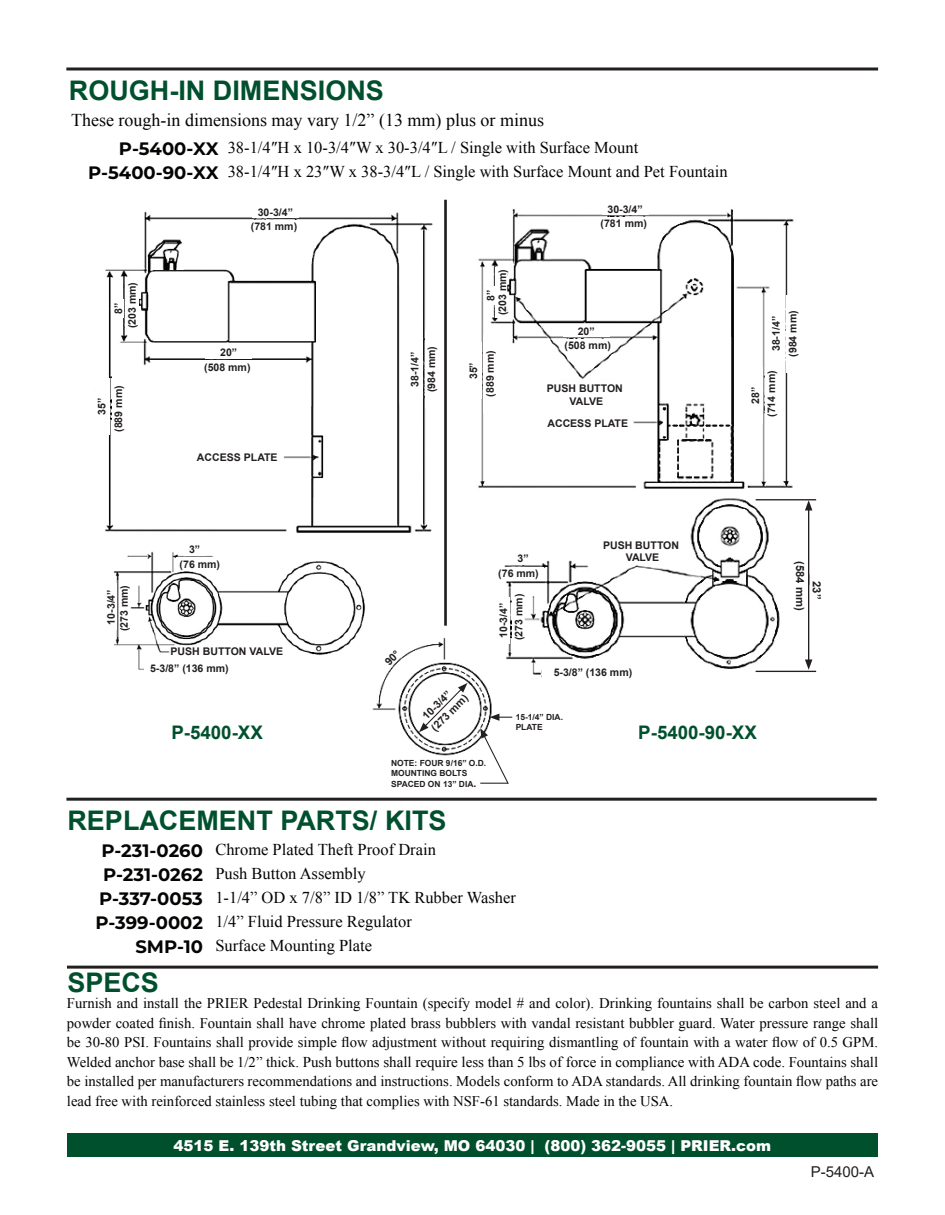
<style>
.page{position:relative;width:945px;height:1215px;background:#fff}
.page>*{position:absolute;margin:0;border:0;box-sizing:border-box;transform-origin:0 0}
.t1{font:700 27px "Arial";color:#00502e}
.t2{font:700 18.75px "Arial";color:#00502e}
.t3{font:700 18px/24px "Montserrat";color:#040503;text-align:right}
.t4{font:18px "Times New Roman";color:#040503}
.t5{font:16.5px/24px "Times New Roman";color:#040503}
.t6{font:15px "Times New Roman";color:#040503}
.t7{font:900 15px "Arial";color:#fff}
.t8{font:15px "Arial";color:#231f20}
.t9{font:14.7px/19.5px "Times New Roman";color:#040503;text-align:justify}
.t10{font:700 11.25px/16.8px "Arial";color:#231f20}
.t11{font:700 10.65px "Arial";color:#231f20}
.t12{font:700 10.5px/14.9px "Arial";color:#231f20;text-align:center}
.t13{font:700 8.4px/10.2px "Arial";color:#231f20}
.s1{font-size:10.65px}
.s2{font-size:14.7px}
</style>
<div class="page">
<img style="left:372px;top:637px;width:120px;height:119px">
<svg style="left:490px;top:714px;width:22px;height:7px"></svg>
<svg style="left:419px;top:683px;width:52px;height:51px"></svg>
<svg style="left:479px;top:728px;width:30px;height:56px"></svg>
<hr style="left:67px;top:966px;width:811px;height:3px;background:#231f20">
<hr style="left:66px;top:67px;width:812px;height:3px;background:#231f20">
<div style="left:68px;top:1133px;width:810px;height:23px;background:#00502e"></div>
<hr style="left:444px;top:200px;width:3px;height:426px;background:#231f20">
<hr style="left:66px;top:798px;width:811px;height:3px;background:#231f20">
<img style="left:114px;top:551px;width:251px;height:119px">
<div style="left:171px;top:648px;width:112px;height:10px;background:#fff"></div>
<div style="left:107px;top:584px;width:10px;height:46px;background:#fff"></div>
<div style="left:117px;top:580px;width:12px;height:56px;background:#fff"></div>
<div style="left:184px;top:543px;width:21px;height:13px;background:#fff"></div>
<div style="left:177px;top:558px;width:46px;height:13px;background:#fff"></div>
<div style="left:145px;top:661px;width:89px;height:16px;background:#fff"></div>
<img style="left:105px;top:211px;width:328px;height:322px">
<div style="left:197px;top:451px;width:84px;height:14px;background:#fff"></div>
<div style="left:411px;top:341px;width:12px;height:56px;background:#fff"></div>
<div style="left:98px;top:378px;width:12px;height:56px;background:#fff"></div>
<div style="left:112px;top:299px;width:12px;height:19px;background:#fff"></div>
<div style="left:425px;top:331px;width:17px;height:77px;background:#fff"></div>
<div style="left:112px;top:370px;width:17px;height:77px;background:#fff"></div>
<div style="left:125px;top:280px;width:14px;height:51px;background:#fff"></div>
<div style="left:205px;top:346px;width:47px;height:13px;background:#fff"></div>
<div style="left:252px;top:205px;width:47px;height:13px;background:#fff"></div>
<div style="left:188px;top:361px;width:78px;height:13px;background:#fff"></div>
<div style="left:235px;top:220px;width:78px;height:14px;background:#fff"></div>
<img style="left:478px;top:208px;width:316px;height:281px">
<div style="left:543px;top:380px;width:83px;height:28px;background:#fff"></div>
<div style="left:547px;top:418px;width:85px;height:14px;background:#fff"></div>
<div style="left:772px;top:306px;width:12px;height:56px;background:#fff"></div>
<div style="left:750px;top:367px;width:12px;height:56px;background:#fff"></div>
<div style="left:484px;top:286px;width:10px;height:19px;background:#fff"></div>
<div style="left:786px;top:295px;width:18px;height:77px;background:#fff"></div>
<div style="left:765px;top:369px;width:17px;height:49px;background:#fff"></div>
<div style="left:496px;top:267px;width:11px;height:51px;background:#fff"></div>
<div style="left:563px;top:324px;width:47px;height:13px;background:#fff"></div>
<div style="left:602px;top:202px;width:46px;height:13px;background:#fff"></div>
<div style="left:564px;top:339px;width:48px;height:14px;background:#fff"></div>
<div style="left:585px;top:217px;width:78px;height:14px;background:#fff"></div>
<div style="left:470px;top:343px;width:12px;height:56px;background:#fff"></div>
<div style="left:484px;top:335px;width:17px;height:77px;background:#fff"></div>
<img style="left:504px;top:498px;width:285px;height:180px">
<div style="left:600px;top:536px;width:83px;height:28px;background:#fff"></div>
<div style="left:512px;top:589px;width:11px;height:56px;background:#fff"></div>
<div style="left:512px;top:552px;width:22px;height:13px;background:#fff"></div>
<div style="left:494px;top:567px;width:50px;height:13px;background:#fff"></div>
<div style="left:542px;top:666px;width:102px;height:16px;background:#fff"></div>
<div style="left:500px;top:597px;width:10px;height:47px;background:#fff"></div>
<hr style="left:756px;top:499px;width:60px;height:1px;background:#231f20">
<hr style="left:756px;top:671px;width:60px;height:1px;background:#231f20">
<div style="left:788px;top:519px;width:16px;height:133px;background:#fff"></div>
<hr style="left:808px;top:508px;width:1px;height:77px;background:#231f20">
<svg style="left:805px;top:500px;width:7px;height:10px"></svg>
<hr style="left:808px;top:574px;width:1px;height:88px;background:#231f20">
<svg style="left:805px;top:660px;width:7px;height:10px"></svg>
<hr style="left:117px;top:576px;width:1px;height:65px;background:#231f20">
<svg style="left:384px;top:649px;width:14px;height:17px"></svg>
<h1 class="t1" style="left:69px;top:81px;width:317px">ROUGH-IN DIMENSIONS</h1>
<p class="t4" style="left:71px;top:113px;width:474px">These rough-in dimensions may vary 1/2” (13 mm) plus or minus</p>
<p class="t5" style="left:228px;top:135px;width:502px">38-1/4″H x 10-3/4″W x 30-3/4″L / Single with Surface Mount<br>38-1/4″H x 23″W x 38-3/4″L / Single with Surface Mount and Pet Fountain</p>
<p class="t3" style="left:88px;top:136px;width:132px">P-5400-XX<br>P-5400-90-XX</p>
<p class="t12" style="left:126px;top:328px;width:48px;rotate:-90deg">(203 mm)</p>
<p class="t12" style="left:112px;top:314px;width:13px;rotate:-90deg">8”</p>
<p class="t12" style="left:95px;top:415px;width:19px;rotate:-90deg">35”</p>
<p class="t12" style="left:112px;top:432px;width:48px;rotate:-90deg">(889 mm)</p>
<p class="t12" style="left:258px;top:205px;width:37px">30-3/4”</p>
<p class="t12" style="left:251px;top:220px;width:48px">(781 mm)</p>
<p class="t12" style="left:220px;top:346px;width:19px">20”</p>
<p class="t12" style="left:204px;top:361px;width:48px">(508 mm)</p>
<p class="t12" style="left:197px;top:450px;width:82px">ACCESS PLATE</p>
<p class="t12" style="left:408px;top:387px;width:37px;rotate:-90deg">38-1/4”</p>
<p class="t12" style="left:425px;top:392px;width:48px;rotate:-90deg">(984 mm)</p>
<p class="t12" style="left:496px;top:315px;width:48px;rotate:-90deg">(203 mm)</p>
<p class="t12" style="left:484px;top:301px;width:13px;rotate:-90deg">8”</p>
<p class="t12" style="left:466px;top:397px;width:48px;line-height:16.6px;rotate:-90deg">35”<br>(889 mm)</p>
<p class="t12" style="left:608px;top:203px;width:37px">30-3/4”</p>
<p class="t12" style="left:601px;top:217px;width:48px">(781 mm)</p>
<p class="t12" style="left:578px;top:324px;width:19px">20”</p>
<p class="t12" style="left:565px;top:339px;width:48px">(508 mm)</p>
<p class="t12" style="left:547px;top:383px;width:78px;line-height:12.6px">PUSH BUTTON<br>VALVE</p>
<p class="t12" style="left:547px;top:417px;width:82px">ACCESS PLATE</p>
<p class="t12" style="left:749px;top:404px;width:19px;rotate:-90deg">28”</p>
<p class="t12" style="left:770px;top:351px;width:37px;rotate:-90deg">38-1/4”</p>
<p class="t12" style="left:765px;top:417px;width:48px;rotate:-90deg">(714 mm)</p>
<p class="t12" style="left:786px;top:357px;width:48px;rotate:-90deg">(984 mm)</p>
<p class="t12" style="left:106px;top:631px;width:48px;line-height:12.9px;rotate:-90deg">10-3/4” (273 mm)</p>
<p class="t12" style="left:180px;top:543px;width:42px;text-align:left;text-indent:9px">3”<br>(76 mm)</p>
<p class="t12" style="left:171px;top:645px;width:114px">PUSH BUTTON VALVE</p>
<p class="t12" style="left:150px;top:662px;width:80px">5-3/8” (136 mm)</p>
<p class="t2" style="left:171px;top:726px;width:93px">P-5400-XX</p>
<p class="t11" style="left:422px;top:715px;width:37px;rotate:-45deg">10-3/4”</p>
<p class="t11" style="left:430px;top:726px;width:49px;rotate:-45deg">(273 mm)</p>
<p class="t13" style="left:391px;top:759px;width:97px">NOTE: FOUR 9/16” O.D.<br>MOUNTING BOLTS</p>
<p class="t13" style="left:391px;top:780px;width:87px">SPACED ON 13” DIA<span class="s1">.</span></p>
<h1 class="t1" style="left:67px;top:811px;width:381px">REPLACEMENT PARTS/ KITS</h1>
<p class="t12" style="left:498px;top:552px;width:42px;text-align:left;text-indent:19px">3” (76 mm)</p>
<p class="t12" style="left:512px;top:640px;width:48px;rotate:-90deg">(273 mm)</p>
<p class="t12" style="left:498px;top:635px;width:37px;rotate:-90deg">10-3/4”</p>
<p class="t12" style="left:497px;top:638px;width:37px;rotate:-90deg">10-3/4”</p>
<p class="t12" style="left:603px;top:540px;width:78px;line-height:12.6px">PUSH BUTTON<br>VALVE</p>
<p class="t12" style="left:554px;top:666px;width:80px">5-3/8” (136 mm)</p>
<p class="t13" style="left:516px;top:713px;width:49px">15-1/4” DIA.</p>
<p class="t13" style="left:516px;top:723px;width:29px">PLATE</p>
<p class="t2" style="left:638px;top:726px;width:120px">P-5400-90-XX</p>
<p class="t3" style="left:95px;top:839px;width:109px">P-231-0260<br>P-231-0262<br>P-337-0053<br>P-399-0002<br>SMP-10</p>
<h1 class="t1" style="left:67px;top:973px;width:93px">SPECS</h1>
<p class="t5" style="left:215px;top:837px;width:302px">Chrome Plated Theft Proof Drain<br>Push Button Assembly<br>1-1/4” OD x 7/8” ID 1/8” TK Rubber Washer<br>1/4” Fluid Pressure Regulator<br>Surface Mounting Plate</p>
<p class="t10" style="left:824px;top:561px;width:51px;text-indent:20px;rotate:90deg">23” (584 mm)</p>
<p class="t9" style="left:67px;top:993px;width:813px">Furnish and install the PRIER Pedestal Drinking Fountain (specify model # and color). Drinking fountains shall be carbon steel and a powder coated finish. Fountain shall have chrome plated brass bubblers with vandal resistant bubbler guard. Water pressure range shall be 30-80 PSI. Fountains shall provide simple flow adjustment without requiring dismantling of fountain with a water flow of 0.5 GPM.</p>
<p class="t6" style="left:67px;top:1051px;width:813px"><span class="s2">Welded anchor base shall be 1/2” thick.</span> Push buttons shall require less than 5 lbs of force in compliance with ADA code. <span class="s2">Fountains shall</span></p>
<p class="t9" style="left:67px;top:1071px;width:813px">be installed per manufacturers recommendations and instructions. Models conform to ADA standards. All drinking fountain flow paths are lead free with reinforced stainless steel tubing that complies with NSF-61 standards. Made in the USA.</p>
<p class="t7" style="left:174px;top:1140px;width:599px">4515 E. 139th Street Grandview, MO 64030 | (800) 362-9055 | PRIER.com</p>
<p class="t8" style="left:811px;top:1166px;width:65px">P-5400-A</p>
</div>
